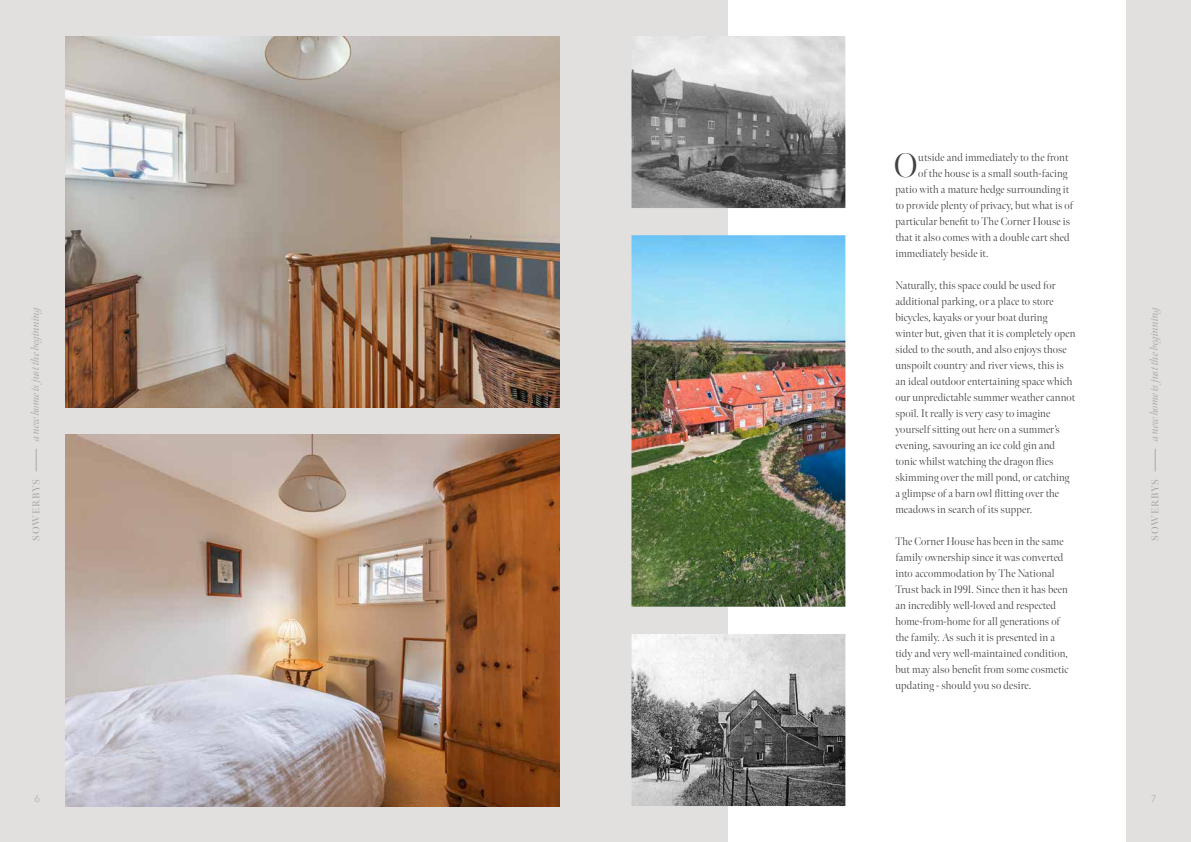
<style>
.page{position:relative;width:1191px;height:842px;background:#fff}
.page>*{position:absolute;margin:0;border:0;box-sizing:border-box;transform-origin:0 0}
.t1{font:300 34px "Meno Banner";color:#434141}
.t2{font:300 11px/16px "Meno Banner";letter-spacing:.01em;color:#434141}
.t3{font:italic 11px "Meno Banner";letter-spacing:-.01em;color:#ada8a0}
.t4{font:600 10px "Meno Banner";letter-spacing:.08em;color:#ada8a0}
.t5{font:300 10px "Quasimoda";color:#ada8a0}
</style>
<div class="page">
<div style="left:0;top:0;width:595px;height:842px;background:#e2e0df"></div>
<div style="left:595px;top:0;width:596px;height:842px;background:#e2e0df"></div>
<svg style="left:36px;top:449px;width:1px;height:22px"></svg>
<svg style="left:1155px;top:449px;width:1px;height:22px"></svg>
<div style="left:728px;top:0;width:397px;height:842px;background:#fff"></div>
<img style="left:631px;top:235px;width:214px;height:372px">
<img style="left:631px;top:36px;width:214px;height:172px">
<img style="left:631px;top:634px;width:214px;height:172px">
<img style="left:66px;top:36px;width:493px;height:371px">
<img style="left:66px;top:434px;width:493px;height:372px">
<h1 class="t1" style="left:894px;top:145px;width:25px">O</h1>
<p class="t2" style="left:918px;top:150px;width:152px">utside and immediately to the front</p>
<p class="t2" style="left:918px;top:166px;width:151px">of the house is a small south-facing</p>
<p class="t2" style="left:895px;top:182px;width:175px">patio with a mature hedge surrounding it</p>
<p class="t2" style="left:895px;top:198px;width:179px">to provide plenty of privacy, but what is of</p>
<p class="t2" style="left:895px;top:214px;width:176px">particular benefit to The Corner House is</p>
<p class="t2" style="left:895px;top:230px;width:176px">that it also comes with a double cart shed</p>
<p class="t2" style="left:895px;top:246px;width:95px">immediately beside it.</p>
<p class="t2" style="left:895px;top:278px;width:181px">Naturally, this space could be used for additional parking, or a place to store bicycles, kayaks or your boat during winter but, given that it is completely open sided to the south, and also enjoys those unspoilt country and river views, this is an ideal outdoor entertaining space which our unpredictable summer weather cannot spoil. It really is very easy to imagine yourself sitting out here on a summer’s evening, savouring an ice cold gin and tonic whilst watching the dragon flies skimming over the mill pond, or catching a glimpse of a barn owl flitting over the meadows in search of its supper.</p>
<p class="t2" style="left:895px;top:534px;width:175px">The Corner House has been in the same family ownership since it was converted into accommodation by The National Trust back in 1991. Since then it has been an incredibly well-loved and respected home-from-home for all generations of the family. As such it is presented in a tidy and very well-maintained condition, but may also benefit from some cosmetic updating - should you so desire.</p>
<p class="t3" style="left:29px;top:441px;width:138px;rotate:-90deg">a new home is just the beginning</p>
<p class="t3" style="left:1147px;top:441px;width:138px;rotate:-90deg">a new home is just the beginning</p>
<p class="t4" style="left:30px;top:541px;width:63px;rotate:-90deg">SOWERBYS</p>
<p class="t4" style="left:1149px;top:541px;width:63px;rotate:-90deg">SOWERBYS</p>
<p class="t5" style="left:35px;top:791px;width:7px">6</p>
<p class="t5" style="left:1151px;top:791px;width:6px">7</p>
</div>
